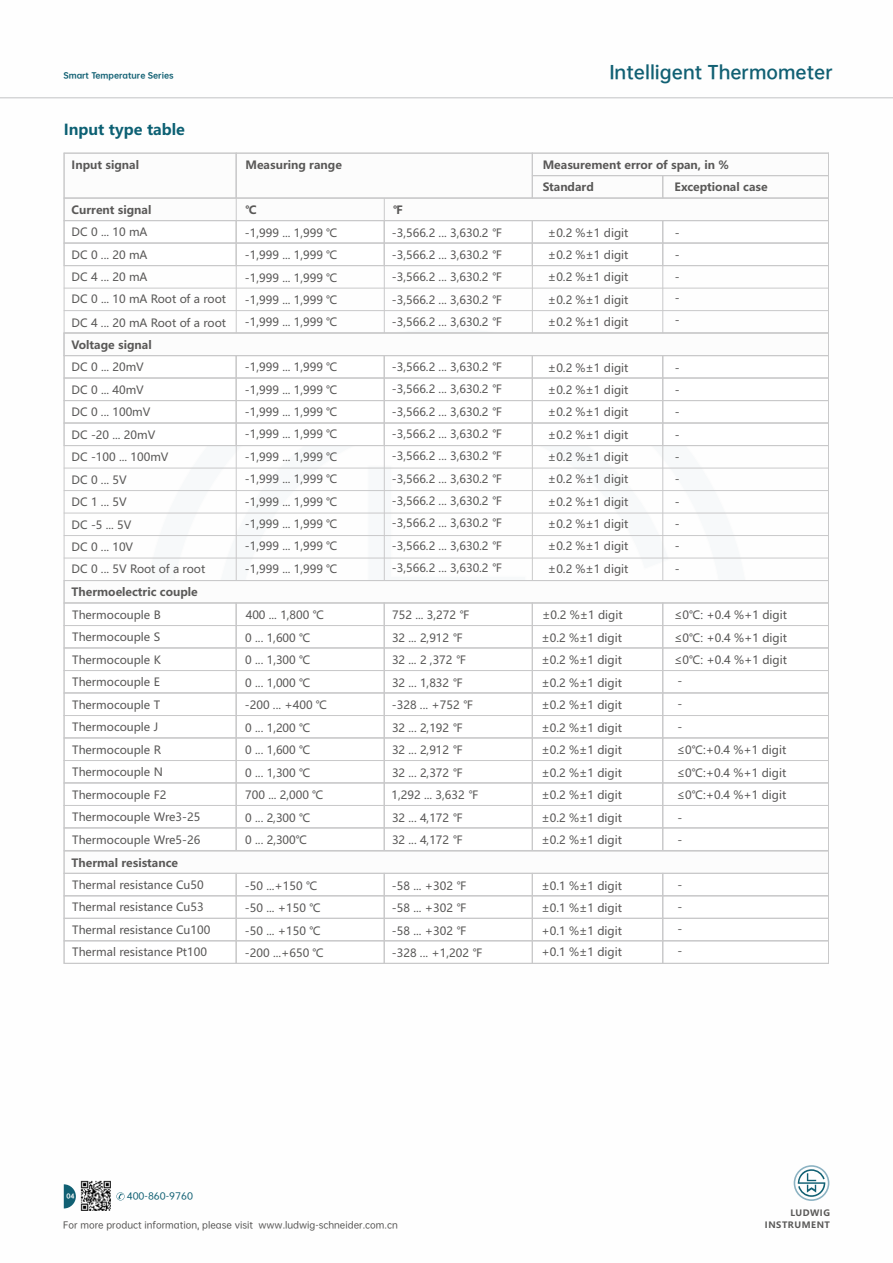
<style>
.page{position:relative;width:893px;height:1263px;background:#fff}
.page>*{position:absolute;margin:0;border:0;box-sizing:border-box;transform-origin:0 0}
.t1{font:17.55px "OPPO Sans B";color:#116073}
.t2{font:700 15px "Microsoft Ya Hei";color:#0c6073}
.t3{font:11.25px/22.5px "Microsoft Ya Hei";color:#595857;text-align:justify}
.t4{font:700 11.25px/22.5px "Microsoft Ya Hei";color:#595857}
.t5{font:9px "OPPO Sans M";color:#595857}
.t6{font:9px "OPPO Sans M";color:#116073;scale:1.04 1}
.t7{font:700 8.7px/11.4px "Microsoft Ya Hei";letter-spacing:.06em;color:#595857;text-align:right}
.t8{font:7.8px "OPPO Sans H";color:#116073}
.t9{font:6px "OPPO Sans H";color:#fff}
</style>
<div class="page">
<hr style="left:0;top:97px;width:893px;height:1px;background:#c9cacb">
<svg style="left:143px;top:328px;width:607px;height:252px"></svg>
<svg style="left:65px;top:602px;width:763px;height:361px"></svg>
<hr style="left:236px;top:873px;width:1px;height:91px;background:#c9c9ca">
<hr style="left:236px;top:603px;width:1px;height:248px;background:#c9c9ca">
<hr style="left:236px;top:220px;width:1px;height:360px;background:#c9c9ca">
<hr style="left:384px;top:873px;width:1px;height:91px;background:#c9c9ca">
<hr style="left:384px;top:603px;width:1px;height:248px;background:#c9c9ca">
<hr style="left:384px;top:198px;width:1px;height:382px;background:#c9c9ca">
<hr style="left:532px;top:873px;width:1px;height:91px;background:#c9c9ca">
<hr style="left:532px;top:603px;width:1px;height:248px;background:#c9c9ca">
<hr style="left:532px;top:220px;width:1px;height:360px;background:#c9c9ca">
<hr style="left:662px;top:873px;width:1px;height:91px;background:#c9c9ca">
<hr style="left:662px;top:603px;width:1px;height:248px;background:#c9c9ca">
<hr style="left:662px;top:220px;width:1px;height:360px;background:#c9c9ca">
<svg style="left:65px;top:154px;width:763px;height:111px"></svg>
<hr style="left:828px;top:153px;width:1px;height:811px;background:#c9c9ca">
<hr style="left:64px;top:963px;width:765px;height:1px;background:#c9c9ca">
<hr style="left:64px;top:940px;width:765px;height:1px;background:#c9c9ca">
<hr style="left:64px;top:918px;width:765px;height:1px;background:#c9c9ca">
<hr style="left:64px;top:896px;width:765px;height:1px;background:#c9c9ca">
<hr style="left:64px;top:873px;width:765px;height:1px;background:#c9c9ca">
<hr style="left:64px;top:851px;width:765px;height:1px;background:#c9c9ca">
<hr style="left:64px;top:828px;width:765px;height:1px;background:#c9c9ca">
<hr style="left:64px;top:805px;width:765px;height:1px;background:#c9c9ca">
<hr style="left:64px;top:783px;width:765px;height:1px;background:#c9c9ca">
<hr style="left:64px;top:760px;width:765px;height:1px;background:#c9c9ca">
<hr style="left:64px;top:738px;width:765px;height:1px;background:#c9c9ca">
<hr style="left:64px;top:715px;width:765px;height:1px;background:#c9c9ca">
<hr style="left:64px;top:693px;width:765px;height:1px;background:#c9c9ca">
<hr style="left:64px;top:670px;width:765px;height:1px;background:#c9c9ca">
<hr style="left:64px;top:648px;width:765px;height:1px;background:#c9c9ca">
<hr style="left:64px;top:625px;width:765px;height:1px;background:#c9c9ca">
<hr style="left:64px;top:603px;width:765px;height:1px;background:#c9c9ca">
<hr style="left:64px;top:243px;width:765px;height:1px;background:#c9c9ca">
<hr style="left:64px;top:220px;width:765px;height:1px;background:#c9c9ca">
<hr style="left:64px;top:198px;width:765px;height:1px;background:#c9c9ca">
<hr style="left:532px;top:175px;width:297px;height:1px;background:#c9c9ca">
<hr style="left:64px;top:153px;width:765px;height:1px;background:#c9c9ca">
<hr style="left:64px;top:265px;width:765px;height:1px;background:#c9c9ca">
<hr style="left:64px;top:288px;width:765px;height:1px;background:#c9c9ca">
<hr style="left:64px;top:310px;width:765px;height:1px;background:#c9c9ca">
<hr style="left:64px;top:468px;width:765px;height:1px;background:#c9c9ca">
<hr style="left:64px;top:490px;width:765px;height:1px;background:#c9c9ca">
<hr style="left:64px;top:513px;width:765px;height:1px;background:#c9c9ca">
<hr style="left:64px;top:535px;width:765px;height:1px;background:#c9c9ca">
<hr style="left:64px;top:558px;width:765px;height:1px;background:#c9c9ca">
<hr style="left:64px;top:580px;width:765px;height:1px;background:#c9c9ca">
<svg style="left:65px;top:334px;width:763px;height:112px"></svg>
<hr style="left:64px;top:355px;width:765px;height:1px;background:#c9c9ca">
<hr style="left:64px;top:333px;width:765px;height:1px;background:#c9c9ca">
<hr style="left:64px;top:153px;width:1px;height:810px;background:#c9c9ca">
<svg style="left:64px;top:1184px;width:12px;height:24px"></svg>
<img style="left:81px;top:1181px;width:30px;height:30px">
<svg style="left:116px;top:1192px;width:9px;height:8px"></svg>
<svg style="left:794px;top:1165px;width:35px;height:36px"></svg>
<p class="t8" style="left:63px;top:72px;width:112px">Smart Temperature Series</p>
<h1 class="t1" style="left:609px;top:63px;width:225px">Intelligent Thermometer</h1>
<h2 class="t2" style="left:64px;top:123px;width:123px">Input type table</h2>
<p class="t4" style="left:72px;top:154px;width:69px">Input signal</p>
<p class="t4" style="left:72px;top:199px;width:81px">Current signal</p>
<p class="t3" style="left:72px;top:222px;width:77px">DC 0 ... 10 mA<br>DC 0 ... 20 mA</p>
<p class="t3" style="left:72px;top:267px;width:156px">DC 4 ... 20 mA<br>DC 0 ... 10 mA Root of a root</p>
<p class="t3" style="left:72px;top:313px;width:156px">DC 4 ... 20 mA Root of a root</p>
<p class="t4" style="left:72px;top:334px;width:82px">Voltage signal</p>
<p class="t3" style="left:72px;top:357px;width:85px;text-align:left">DC 0 ... 20mV<br>DC 0 ... 40mV<br>DC 0 ... 100mV<br>DC -20 ... 20mV</p>
<p class="t3" style="left:72px;top:447px;width:135px;text-align:left">DC -100 ... 100mV<br>DC 0 ... 5V<br>DC 1 ... 5V<br>DC -5 ... 5V<br>DC 0 ... 10V<br>DC 0 ... 5V Root of a root</p>
<p class="t3" style="left:72px;top:604px;width:130px;text-align:left">Thermocouple B<br>Thermocouple S<br>Thermocouple K<br>Thermocouple E<br>Thermocouple T<br>Thermocouple J<br>Thermocouple R<br>Thermocouple N<br>Thermocouple F2<br>Thermocouple Wre3-25<br>Thermocouple Wre5-26</p>
<p class="t3" style="left:72px;top:874px;width:140px;text-align:left">Thermal resistance Cu50<br>Thermal resistance Cu53<br>Thermal resistance Cu100<br>Thermal resistance Pt100</p>
<p class="t4" style="left:72px;top:582px;width:128px">Thermoelectric couple</p>
<p class="t4" style="left:72px;top:852px;width:108px">Thermal resistance</p>
<p class="t4" style="left:245px;top:154px;width:98px">Measuring range</p>
<p class="t4" style="left:245px;top:199px;width:13px">℃</p>
<p class="t3" style="left:245px;top:222px;width:94px">-1,999 ... 1,999 ℃</p>
<p class="t3" style="left:245px;top:245px;width:94px">-1,999 ... 1,999 ℃ -1,999 ... 1,999 ℃ -1,999 ... 1,999 ℃ -1,999 ... 1,999 ℃</p>
<p class="t3" style="left:245px;top:357px;width:94px">-1,999 ... 1,999 ℃ -1,999 ... 1,999 ℃ -1,999 ... 1,999 ℃ -1,999 ... 1,999 ℃ -1,999 ... 1,999 ℃ -1,999 ... 1,999 ℃ -1,999 ... 1,999 ℃ -1,999 ... 1,999 ℃ -1,999 ... 1,999 ℃ -1,999 ... 1,999 ℃</p>
<p class="t3" style="left:245px;top:605px;width:84px;text-align:left">400 ... 1,800 ℃<br>0 ... 1,600 ℃<br>0 ... 1,300 ℃<br>0 ... 1,000 ℃ -200 ... +400 ℃<br>0 ... 1,200 ℃<br>0 ... 1,600 ℃<br>0 ... 1,300 ℃<br>700 ... 2,000 ℃<br>0 ... 2,300 ℃<br>0 ... 2,300℃</p>
<p class="t3" style="left:245px;top:875px;width:80px;text-align:left">-50 ...+150 ℃ -50 ... +150 ℃ -50 ... +150 ℃ -200 ...+650 ℃</p>
<p class="t4" style="left:543px;top:154px;width:188px">Measurement error of span, in %<br>Standard</p>
<p class="t4" style="left:675px;top:177px;width:95px">Exceptional case</p>
<p class="t4" style="left:392px;top:199px;width:13px">℉</p>
<p class="t3" style="left:392px;top:245px;width:113px">-3,566.2 ... 3,630.2 ℉ -3,566.2 ... 3,630.2 ℉ -3,566.2 ... 3,630.2 ℉ -3,566.2 ... 3,630.2 ℉</p>
<p class="t3" style="left:392px;top:357px;width:113px">-3,566.2 ... 3,630.2 ℉ -3,566.2 ... 3,630.2 ℉ -3,566.2 ... 3,630.2 ℉ -3,566.2 ... 3,630.2 ℉ -3,566.2 ... 3,630.2 ℉ -3,566.2 ... 3,630.2 ℉ -3,566.2 ... 3,630.2 ℉ -3,566.2 ... 3,630.2 ℉ -3,566.2 ... 3,630.2 ℉ -3,566.2 ... 3,630.2 ℉</p>
<p class="t3" style="left:392px;top:222px;width:113px">-3,566.2 ... 3,630.2 ℉</p>
<p class="t3" style="left:548px;top:222px;width:82px">±0.2 %±1 digit ±0.2 %±1 digit</p>
<p class="t3" style="left:548px;top:267px;width:82px">±0.2 %±1 digit ±0.2 %±1 digit ±0.2 %±1 digit</p>
<p class="t3" style="left:548px;top:357px;width:82px">±0.2 %±1 digit ±0.2 %±1 digit ±0.2 %±1 digit ±0.2 %±1 digit</p>
<p class="t3" style="left:548px;top:447px;width:82px">±0.2 %±1 digit ±0.2 %±1 digit ±0.2 %±1 digit ±0.2 %±1 digit ±0.2 %±1 digit ±0.2 %±1 digit</p>
<p class="t3" style="left:675px;top:222px;width:6px">- -</p>
<p class="t3" style="left:675px;top:267px;width:6px;line-height:21.6px">- - -</p>
<p class="t3" style="left:675px;top:357px;width:6px">- - - -</p>
<p class="t3" style="left:675px;top:447px;width:6px">- - - - - -</p>
<p class="t3" style="left:392px;top:605px;width:89px;text-align:left">752 ... 3,272 ℉<br>32 ... 2,912 ℉<br>32 ... 2 ,372 ℉<br>32 ... 1,832 ℉ -328 ... +752 ℉<br>32 ... 2,192 ℉<br>32 ... 2,912 ℉<br>32 ... 2,372 ℉<br>1,292 ... 3,632 ℉<br>32 ... 4,172 ℉</p>
<p class="t3" style="left:392px;top:830px;width:73px">32 ... 4,172 ℉</p>
<p class="t3" style="left:392px;top:875px;width:77px">-58 ... +302 ℉</p>
<p class="t3" style="left:392px;top:898px;width:77px">-58 ... +302 ℉ -58 ... +302 ℉</p>
<p class="t3" style="left:541px;top:605px;width:83px">±0.2 %±1 digit ±0.2 %±1 digit ±0.2 %±1 digit ±0.2 %±1 digit ±0.2 %±1 digit ±0.2 %±1 digit ±0.2 %±1 digit ±0.2 %±1 digit ±0.2 %±1 digit ±0.2 %±1 digit ±0.2 %±1 digit</p>
<p class="t3" style="left:541px;top:875px;width:82px">±0.1 %±1 digit ±0.1 %±1 digit +0.1 %±1 digit</p>
<p class="t3" style="left:674px;top:605px;width:114px">≤0℃: +0.4 %+1 digit ≤0℃: +0.4 %+1 digit ≤0℃: +0.4 %+1 digit</p>
<p class="t3" style="left:677px;top:671px;width:6px">- - -</p>
<p class="t3" style="left:677px;top:740px;width:111px;text-align:left">≤0℃:+0.4 %+1 digit ≤0℃:+0.4 %+1 digit ≤0℃:+0.4 %+1 digit -<br>-</p>
<p class="t3" style="left:677px;top:874px;width:6px">-</p>
<p class="t3" style="left:677px;top:897px;width:6px">-</p>
<p class="t3" style="left:677px;top:918px;width:6px">-</p>
<p class="t3" style="left:392px;top:943px;width:93px">-328 ... +1,202 ℉</p>
<p class="t3" style="left:541px;top:942px;width:82px">+0.1 %±1 digit</p>
<p class="t3" style="left:677px;top:941px;width:6px">-</p>
<p class="t6" style="left:127px;top:1192px;width:65px">400-860-9760</p>
<p class="t9" style="left:67px;top:1193px;width:10px">04</p>
<p class="t5" style="left:63px;top:1220px;width:336px">For more product information, please visit www.ludwig-schneider.com.cn</p>
<p class="t7" style="left:765px;top:1208px;width:67px">LUDWIG<br>INSTRUMENT</p>
</div>
